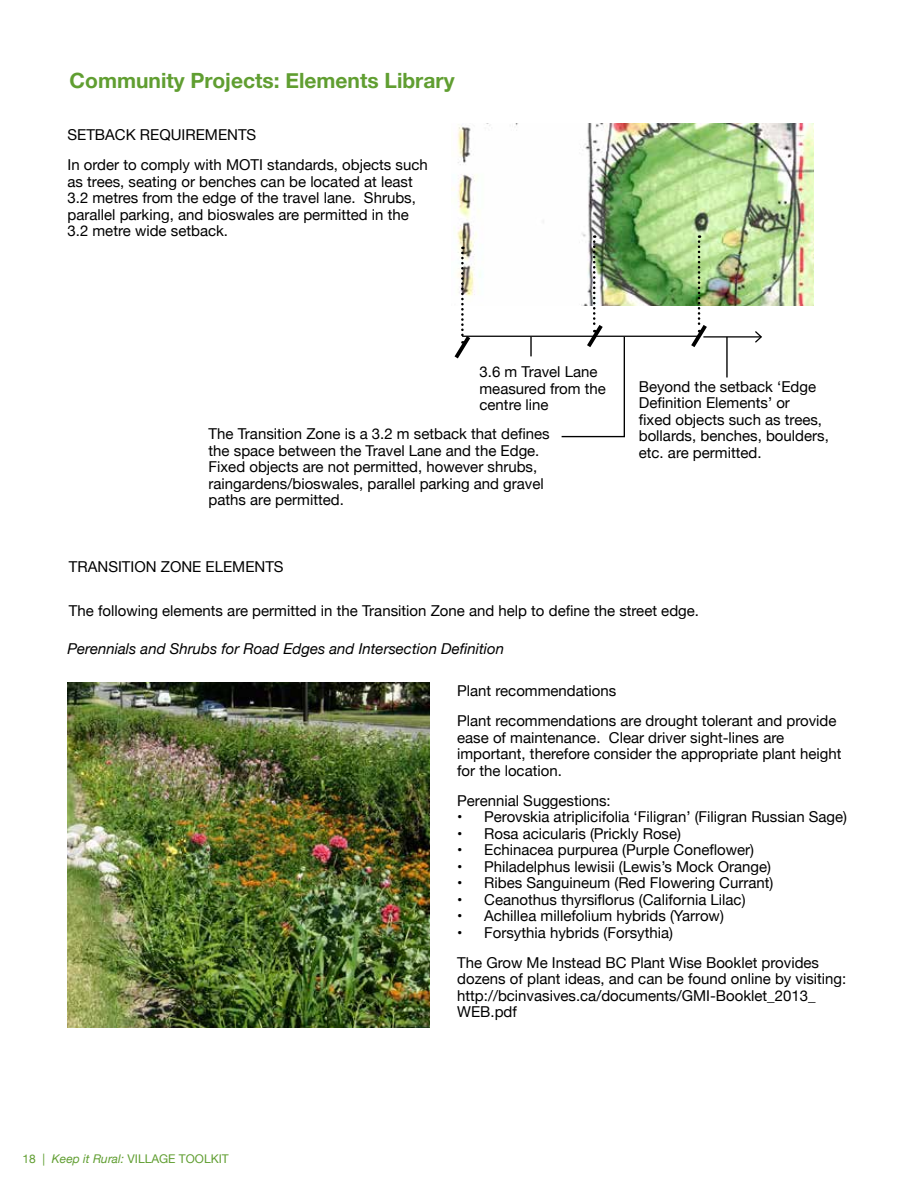
<style>
.page{position:relative;width:918px;height:1188px;background:#fff}
.page>*{position:absolute;margin:0;border:0;box-sizing:border-box;transform-origin:0 0}
.t1{font:700 21px "Helvetica Neue";color:#609e31}
.t2{font:15px/16.5px "Helvetica Neue";color:#000}
.t3{font:italic 15px "Helvetica Neue";color:#000}
.t4{font:12px "Helvetica Neue";color:#609e31}
.s1{font-style:italic}
</style>
<div class="page">
<img style="left:451px;top:124px;width:362px;height:181px">
<hr style="left:462px;top:336px;width:237px;height:1px;background:#000">
<svg style="left:451px;top:247px;width:23px;height:112px"></svg>
<svg style="left:688px;top:235px;width:23px;height:112px"></svg>
<hr style="left:703px;top:336px;width:58px;height:2px;background:#000">
<svg style="left:754px;top:331px;width:8px;height:12px"></svg>
<svg style="left:560px;top:235px;width:66px;height:203px"></svg>
<hr style="left:726px;top:337px;width:2px;height:40px;background:#000">
<svg style="left:530px;top:337px;width:2px;height:19px"></svg>
<img style="left:68px;top:682px;width:361px;height:346px">
<h1 class="t1" style="left:70px;top:64px;width:386px">Community Projects: Elements Library</h1>
<p class="t2" style="left:68px;top:121px;width:362px;line-height:30px">SETBACK REQUIREMENTS<br>In order to comply with MOTI standards, objects such</p>
<p class="t2" style="left:68px;top:174px;width:350px">as trees, seating or benches can be located at least 3.2 metres from the edge of the travel lane. Shrubs, parallel parking, and bioswales are permitted in the 3.2 metre wide setback.</p>
<p class="t2" style="left:480px;top:365px;width:128px">3.6 m Travel Lane measured from the centre line</p>
<p class="t2" style="left:209px;top:426px;width:343px">The Transition Zone is a 3.2 m setback that defines the space between the Travel Lane and the Edge.<br>Fixed objects are not permitted, however shrubs, raingardens/bioswales, parallel parking and gravel paths are permitted.</p>
<p class="t2" style="left:639px;top:379px;width:192px">Beyond the setback ‘Edge<br>Definition Elements’ or<br>fixed objects such as trees, bollards, benches, boulders, etc. are permitted.</p>
<p class="t2" style="left:69px;top:560px;width:216px">TRANSITION ZONE ELEMENTS</p>
<p class="t2" style="left:69px;top:603px;width:632px">The following elements are permitted in the Transition Zone and help to define the street edge.</p>
<p class="t3" style="left:68px;top:638px;width:438px">Perennials and Shrubs for Road Edges and Intersection Definition</p>
<p class="t2" style="left:457px;top:677px;width:381px;line-height:30px">Plant recommendations<br>Plant recommendations are drought tolerant and provide</p>
<p class="t2" style="left:457px;top:730px;width:386px">ease of maintenance. Clear driver sight-lines are important, therefore consider the appropriate plant height for the location.</p>
<p class="t2" style="left:457px;top:793px;width:155px">Perennial Suggestions:</p>
<p class="t2" style="left:457px;top:810px;width:392px">• Perovskia atriplicifolia ‘Filigran’ (Filigran Russian Sage)</p>
<p class="t2" style="left:457px;top:826px;width:225px">• Rosa acicularis (Prickly Rose)</p>
<p class="t2" style="left:457px;top:843px;width:298px">• Echinacea purpurea (Purple Coneflower)</p>
<p class="t2" style="left:457px;top:859px;width:315px">• Philadelphus lewisii (Lewis’s Mock Orange)</p>
<p class="t2" style="left:457px;top:876px;width:318px">• Ribes Sanguineum (Red Flowering Currant)</p>
<p class="t2" style="left:457px;top:892px;width:290px">• Ceanothus thyrsiflorus (California Lilac)</p>
<p class="t2" style="left:457px;top:909px;width:268px">• Achillea millefolium hybrids (Yarrow)</p>
<p class="t2" style="left:457px;top:918px;width:363px;line-height:30px">• Forsythia hybrids (Forsythia)<br>The Grow Me Instead BC Plant Wise Booklet provides</p>
<p class="t2" style="left:457px;top:972px;width:391px">dozens of plant ideas, and can be found online by visiting: http://bcinvasives.ca/documents/GMI-Booklet_2013_<br>WEB.pdf</p>
<p class="t4" style="left:23px;top:1151px;width:208px">18 | <span class="s1">Keep it Rural:</span> VILLAGE TOOLKIT</p>
</div>
